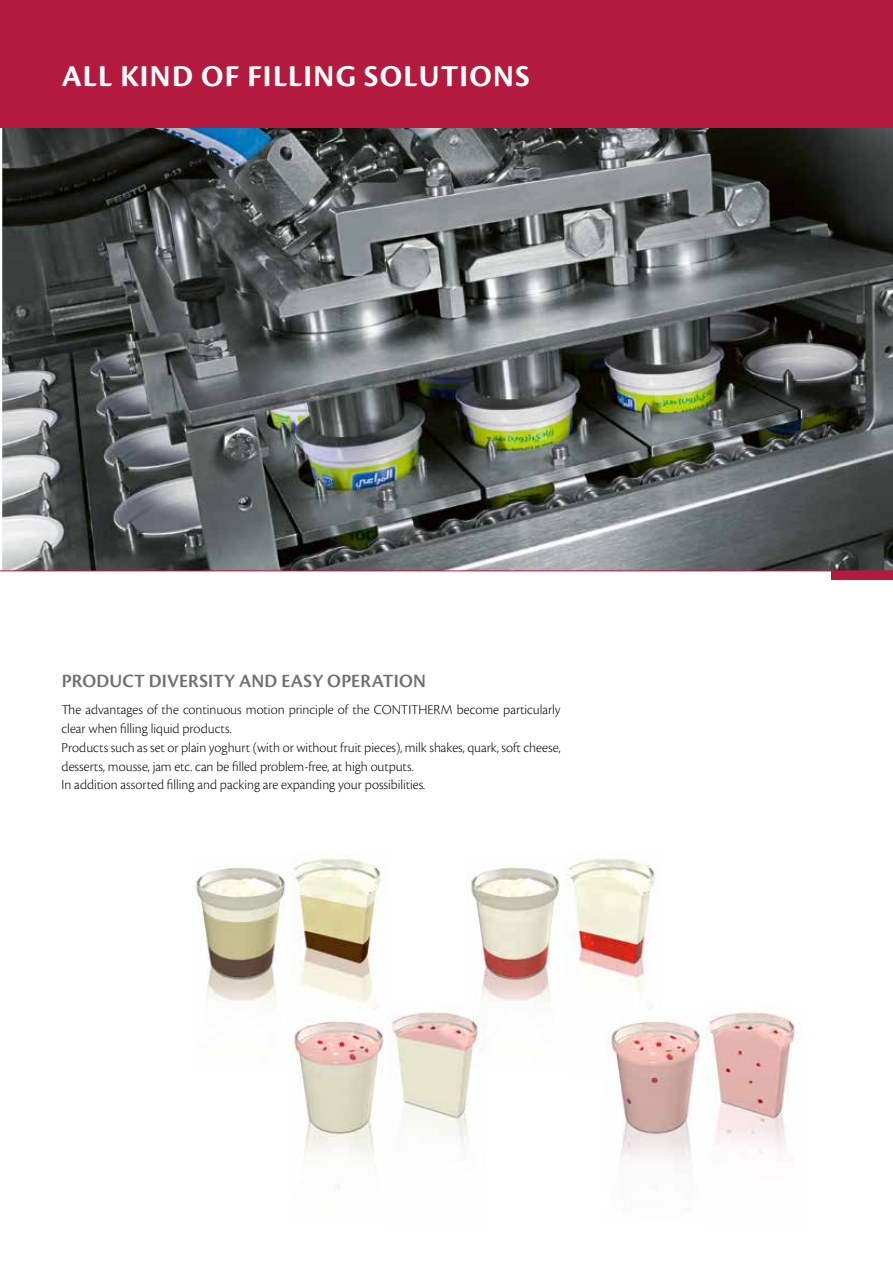
<style>
.page{position:relative;width:893px;height:1263px;background:#fff}
.page>*{position:absolute;margin:0;border:0;box-sizing:border-box;transform-origin:0 0}
.t1{font:31.5px "Cronos Pro Bold Subh";letter-spacing:.045em;color:#fff}
.t2{font:19.5px "Cronos Pro Semibold Subh";letter-spacing:.01em;color:#6f7070}
.t3{font:14.25px/18.8px "Cronos Pro Lt Subh";color:#000}
</style>
<div class="page">
<img style="left:2px;top:128px;width:891px;height:442px">
<img style="left:468px;top:867px;width:98px;height:135px">
<img style="left:567px;top:857px;width:89px;height:185px">
<img style="left:193px;top:867px;width:93px;height:135px">
<img style="left:291px;top:857px;width:91px;height:153px">
<div style="left:831px;top:571px;width:62px;height:8px;background:#b31a3d"></div>
<hr style="left:0;top:570px;width:893px;height:1px;background:#b31a3d">
<img style="left:607px;top:1011px;width:99px;height:153px">
<img style="left:706px;top:1010px;width:90px;height:152px">
<img style="left:290px;top:1017px;width:99px;height:171px">
<img style="left:389px;top:1010px;width:95px;height:136px">
<div style="left:0;top:0;width:893px;height:128px;background:#b31a3d"></div>
<h1 class="t1" style="left:62px;top:58px;width:469px">ALL KIND OF FILLING SOLUTIONS</h1>
<h2 class="t2" style="left:62px;top:670px;width:366px">PRODUCT DIVERSITY AND EASY OPERATION</h2>
<p class="t3" style="left:62px;top:700px;width:500px">The advantages of the continuous motion principle of the CONTITHERM become particularly clear when filling liquid products.<br>Products such as set or plain yoghurt (with or without fruit pieces), milk shakes, quark, soft cheese, desserts, mousse, jam etc. can be filled problem-free, at high outputs.<br>In addition assorted filling and packing are expanding your possibilities.</p>
</div>
